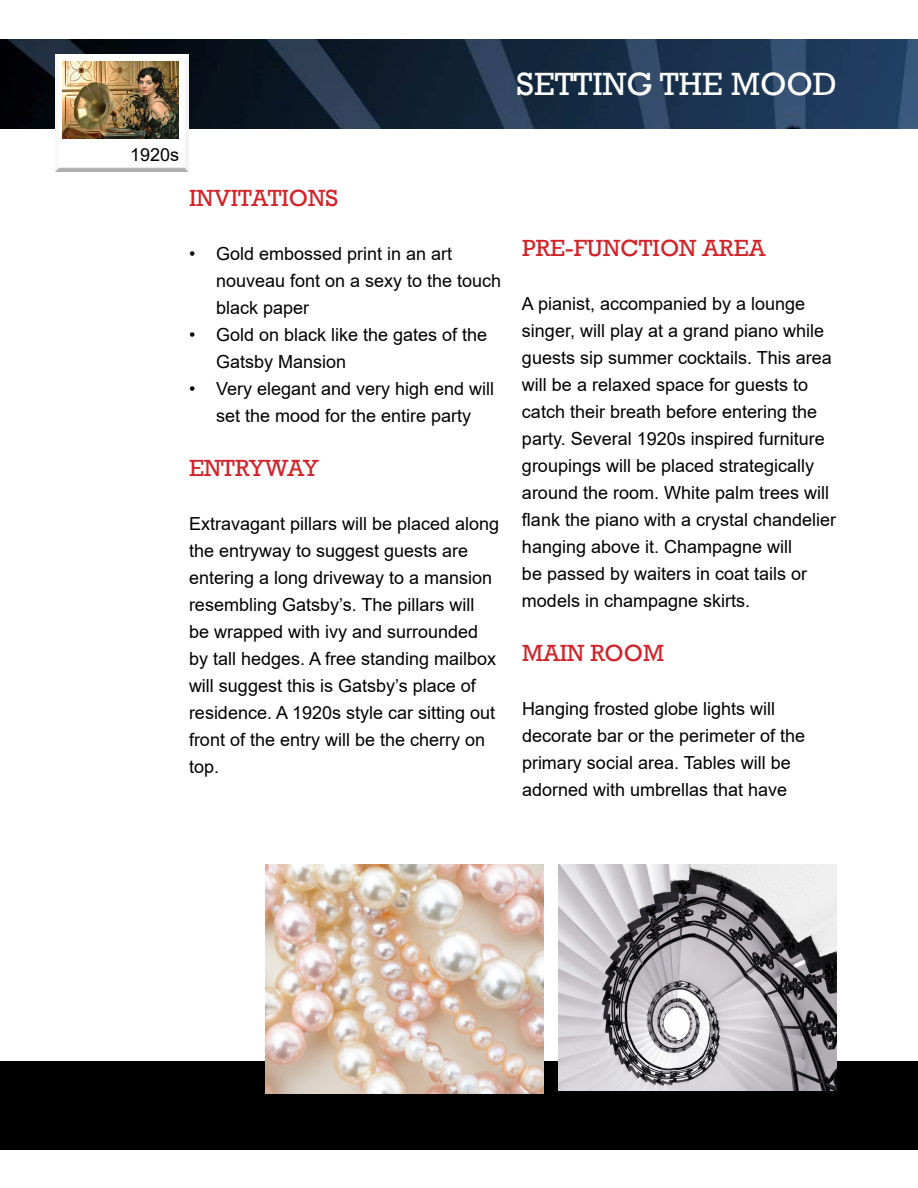
<style>
.page{position:relative;width:918px;height:1188px;background:#fff}
.page>*{position:absolute;margin:0;border:0;box-sizing:border-box;transform-origin:0 0}
.t1{font:33px "Rockwell";color:#fff}
.t2{font:24px "Rockwell";color:#d2232a}
.t3{font:18px/27px "Arial";color:#000}
</style>
<div class="page">
<div style="left:0;top:1061px;width:918px;height:89px;background:#000"></div>
<img style="left:0;top:40px;width:918px;height:88px">
<div style="left:49px;top:48px;width:145px;height:11px;background:#fff;opacity:.75"></div>
<div style="left:49px;top:54px;width:145px;height:119px;background:#000;opacity:.45"></div>
<img style="left:63px;top:62px;width:115px;height:77px">
<img style="left:558px;top:864px;width:279px;height:227px">
<img style="left:265px;top:864px;width:279px;height:229px">
<h1 class="t1" style="left:517px;top:64px;width:322px">SETTING THE MOOD</h1>
<p class="t3" style="left:130px;top:141px;width:51px">1920s</p>
<h2 class="t2" style="left:189px;top:184px;width:151px">INVITATIONS</h2>
<p class="t3" style="left:216px;top:240px;width:287px;text-indent:-27px">• Gold embossed print in an art nouveau font on a sexy to the touch black paper</p>
<p class="t3" style="left:216px;top:321px;width:273px;text-indent:-27px">• Gold on black like the gates of the<br>Gatsby Mansion</p>
<p class="t3" style="left:189px;top:375px;width:307px;text-align:center">• Very elegant and very high end will set the mood for the entire party</p>
<h2 class="t2" style="left:189px;top:454px;width:131px">ENTRYWAY</h2>
<p class="t3" style="left:189px;top:510px;width:312px">Extravagant pillars will be placed along the entryway to suggest guests are entering a long driveway to a mansion resembling Gatsby’s. The pillars will<br>be wrapped with ivy and surrounded by tall hedges. A free standing mailbox will suggest this is Gatsby’s place of residence. A 1920s style car sitting out front of the entry will be the cherry on top.</p>
<h2 class="t2" style="left:522px;top:234px;width:245px">PRE-FUNCTION AREA</h2>
<p class="t3" style="left:522px;top:290px;width:316px">A pianist, accompanied by a lounge singer, will play at a grand piano while guests sip summer cocktails. This area will be a relaxed space for guests to catch their breath before entering the party. Several 1920s inspired furniture groupings will be placed strategically around the room. White palm trees will flank the piano with a crystal chandelier hanging above it. Champagne will<br>be passed by waiters in coat tails or models in champagne skirts.</p>
<h2 class="t2" style="left:522px;top:639px;width:144px">MAIN ROOM</h2>
<p class="t3" style="left:522px;top:695px;width:285px">Hanging frosted globe lights will decorate bar or the perimeter of the primary social area. Tables will be adorned with umbrellas that have</p>
</div>
